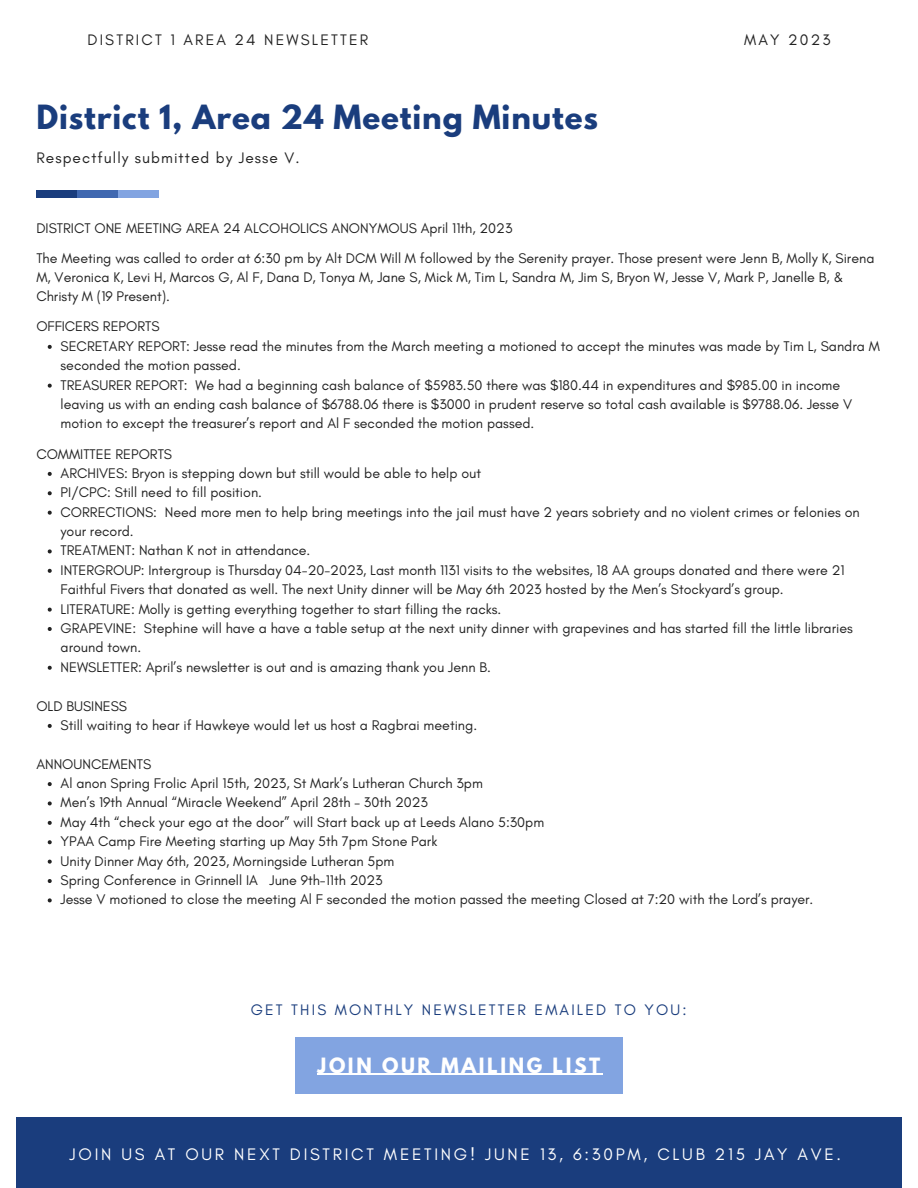
<style>
.page{position:relative;width:918px;height:1188px;background:#fff}
.page>*{position:absolute;margin:0;border:0;box-sizing:border-box;transform-origin:0 0}
.t1{font:700 29.55px "League Spartan";letter-spacing:.03em;color:#1a3d7d}
.t2{font:700 18.75px "League Spartan";letter-spacing:.14em;color:#fff}
.t3{font:16.95px "Glacial Indifference";letter-spacing:.16em;color:#fff}
.t4{font:15.45px "Glacial Indifference";letter-spacing:.14em;color:#1a3d7d}
.t5{font:15.45px "Glacial Indifference";letter-spacing:.14em;color:#222}
.t6{font:15.45px "Glacial Indifference";letter-spacing:.07em;color:#222}
.t7{font:14.25px/19.4px "Glacial Indifference";color:#222}
</style>
<div class="page">
<div style="left:16px;top:1117px;width:886px;height:71px;background:#1a3d7d"></div>
<div style="left:295px;top:1037px;width:328px;height:56px;background:#82a4e1"></div>
<hr style="left:318px;top:1074px;width:285px;height:1px;background:#fff">
<svg style="left:48px;top:345px;width:4px;height:4px"></svg>
<svg style="left:48px;top:384px;width:4px;height:4px"></svg>
<svg style="left:48px;top:472px;width:4px;height:4px"></svg>
<svg style="left:48px;top:491px;width:4px;height:4px"></svg>
<svg style="left:48px;top:511px;width:4px;height:4px"></svg>
<svg style="left:48px;top:549px;width:4px;height:4px"></svg>
<svg style="left:48px;top:569px;width:4px;height:4px"></svg>
<svg style="left:48px;top:608px;width:4px;height:4px"></svg>
<svg style="left:48px;top:627px;width:4px;height:4px"></svg>
<svg style="left:48px;top:666px;width:4px;height:4px"></svg>
<svg style="left:48px;top:724px;width:4px;height:4px"></svg>
<svg style="left:48px;top:782px;width:4px;height:4px"></svg>
<svg style="left:48px;top:801px;width:4px;height:4px"></svg>
<svg style="left:48px;top:821px;width:4px;height:4px"></svg>
<svg style="left:48px;top:840px;width:4px;height:4px"></svg>
<svg style="left:48px;top:860px;width:4px;height:4px"></svg>
<svg style="left:48px;top:879px;width:4px;height:4px"></svg>
<svg style="left:48px;top:898px;width:4px;height:4px"></svg>
<div style="left:36px;top:190px;width:41px;height:8px;background:#1a3d7d"></div>
<div style="left:78px;top:190px;width:40px;height:8px;background:#4068b0"></div>
<div style="left:119px;top:190px;width:40px;height:8px;background:#82a4e1"></div>
<p class="t5" style="left:87px;top:30px;width:282px">DISTRICT 1 AREA 24 NEWSLETTER</p>
<p class="t5" style="left:744px;top:30px;width:88px">MAY 2023</p>
<p class="t1" style="left:36px;top:102px;width:563px">District 1, Area 24 Meeting Minutes</p>
<p class="t6" style="left:36px;top:149px;width:265px">Respectfully submitted by Jesse V.</p>
<p class="t7" style="left:36px;top:218px;width:478px">DISTRICT ONE MEETING AREA 24 ALCOHOLICS ANONYMOUS April 11th, 2023</p>
<p class="t7" style="left:36px;top:248px;width:840px">The Meeting was called to order at 6:30 pm by Alt DCM Will M followed by the Serenity prayer. Those present were Jenn B, Molly K, Sirena<br>M, Veronica K, Levi H, Marcos G, Al F, Dana D, Tonya M, Jane S, Mick M, Tim L, Sandra M, Jim S, Bryon W, Jesse V, Mark P, Janelle B, &amp;<br>Christy M (19 Present).</p>
<p class="t7" style="left:36px;top:317px;width:125px">OFFICERS REPORTS</p>
<p class="t7" style="left:61px;top:336px;width:821px">SECRETARY REPORT: Jesse read the minutes from the March meeting a motioned to accept the minutes was made by Tim L, Sandra M seconded the motion passed.</p>
<p class="t7" style="left:61px;top:375px;width:793px">TREASURER REPORT: We had a beginning cash balance of $5983.50 there was $180.44 in expenditures and $985.00 in income leaving us with an ending cash balance of $6788.06 there is $3000 in prudent reserve so total cash available is $9788.06. Jesse V motion to except the treasurer’s report and Al F seconded the motion passed.</p>
<p class="t7" style="left:61px;top:463px;width:422px">ARCHIVES: Bryon is stepping down but still would be able to help out</p>
<p class="t7" style="left:61px;top:483px;width:203px">PI/CPC: Still need to fill position.</p>
<p class="t7" style="left:61px;top:502px;width:801px">CORRECTIONS: Need more men to help bring meetings into the jail must have 2 years sobriety and no violent crimes or felonies on your record.</p>
<p class="t7" style="left:61px;top:541px;width:251px">TREATMENT: Nathan K not in attendance.</p>
<p class="t7" style="left:61px;top:560px;width:785px">INTERGROUP: Intergroup is Thursday 04-20-2023, Last month 1131 visits to the websites, 18 AA groups donated and there were 21<br>Faithful Fivers that donated as well. The next Unity dinner will be May 6th 2023 hosted by the Men’s Stockyard’s group.</p>
<p class="t7" style="left:61px;top:599px;width:442px">LITERATURE: Molly is getting everything together to start filling the racks.</p>
<p class="t7" style="left:61px;top:618px;width:794px">GRAPEVINE: Stephine will have a have a table setup at the next unity dinner with grapevines and has started fill the little libraries around town.</p>
<p class="t7" style="left:61px;top:657px;width:432px">NEWSLETTER: April’s newsletter is out and is amazing thank you Jenn B.</p>
<p class="t7" style="left:36px;top:444px;width:137px">COMMITTEE REPORTS</p>
<p class="t7" style="left:36px;top:696px;width:92px">OLD BUSINESS</p>
<p class="t7" style="left:61px;top:715px;width:418px">Still waiting to hear if Hawkeye would let us host a Ragbrai meeting.</p>
<p class="t7" style="left:36px;top:754px;width:116px">ANNOUNCEMENTS</p>
<p class="t7" style="left:61px;top:773px;width:424px">Al anon Spring Frolic April 15th, 2023, St Mark’s Lutheran Church 3pm</p>
<p class="t7" style="left:61px;top:793px;width:369px">Men’s 19th Annual “Miracle Weekend” April 28th – 30th 2023</p>
<p class="t7" style="left:61px;top:812px;width:485px">May 4th “check your ego at the door” will Start back up at Leeds Alano 5:30pm</p>
<p class="t7" style="left:61px;top:832px;width:378px">YPAA Camp Fire Meeting starting up May 5th 7pm Stone Park</p>
<p class="t7" style="left:61px;top:851px;width:335px">Unity Dinner May 6th, 2023, Morningside Lutheran 5pm</p>
<p class="t7" style="left:61px;top:870px;width:324px">Spring Conference in Grinnell IA June 9th-11th 2023</p>
<p class="t7" style="left:61px;top:890px;width:754px">Jesse V motioned to close the meeting Al F seconded the motion passed the meeting Closed at 7:20 with the Lord’s prayer.</p>
<p class="t4" style="left:251px;top:1000px;width:437px">GET THIS MONTHLY NEWSLETTER EMAILED TO YOU:</p>
<p class="t2" style="left:318px;top:1056px;width:284px">JOIN OUR MAILING LIST</p>
<p class="t3" style="left:70px;top:1144px;width:773px">JOIN US AT OUR NEXT DISTRICT MEETING! JUNE 13, 6:30PM, CLUB 215 JAY AVE.</p>
</div>
